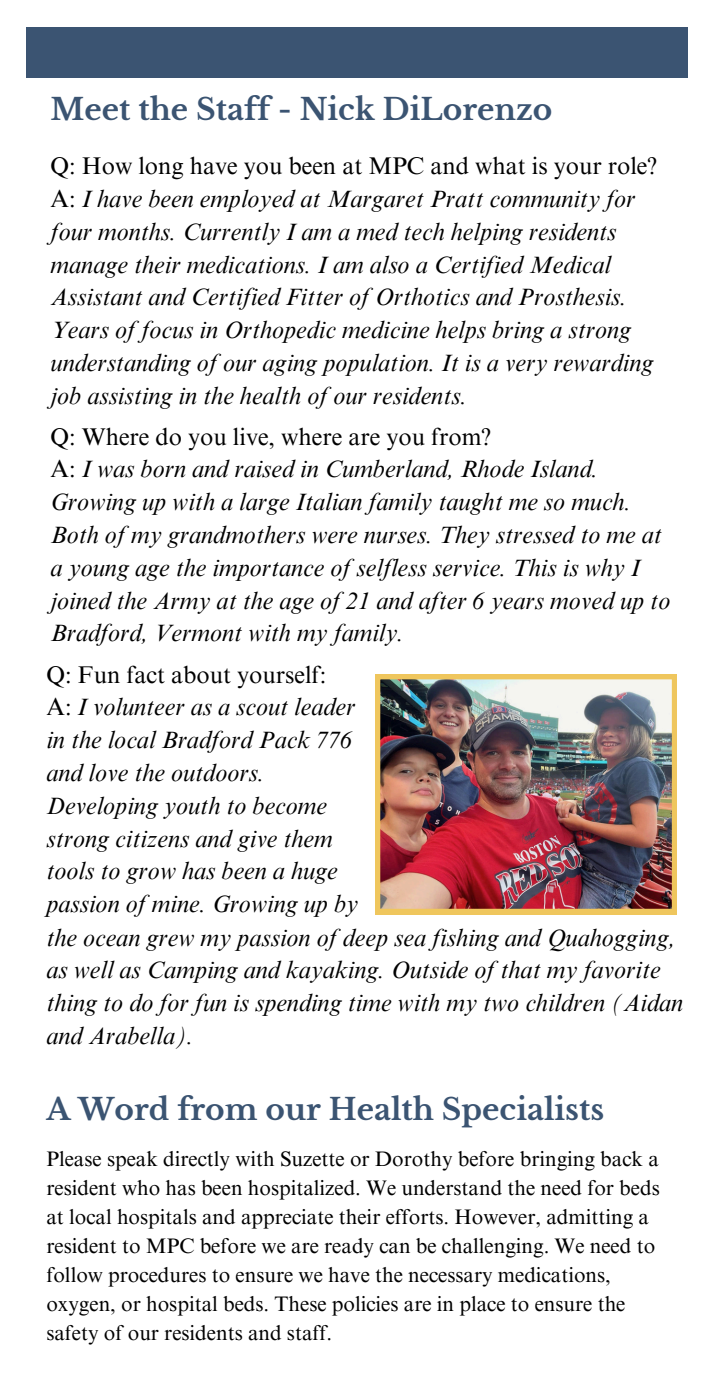
<style>
.page{position:relative;width:714px;height:1386px;background:#fff}
.page>*{position:absolute;margin:0;border:0;box-sizing:border-box;transform-origin:0 0}
.t1{font:700 29.57px "Libre Baskerville";color:#3b5472}
.t2{font:italic 24.15px/32.9px "Times NRMT Pro";color:#000}
.t3{font:21px/28.9px "Times NRMT Pro";color:#000}
.s1{font-style:normal}
</style>
<div class="page">
<div style="left:27px;top:27px;width:661px;height:50px;background:#3b5472"></div>
<img style="left:375px;top:674px;width:302px;height:240px">
<h2 class="t1" style="left:51px;top:92px;width:503px">Meet the Staff - Nick DiLorenzo</h2>
<h2 class="t2" style="left:51px;top:152px;width:608px"><span class="s1">Q: How long have you been at MPC and what is your role?<br>A:</span> I have been employed at Margaret Pratt community for four months. Currently I am a med tech helping residents manage their medications. I am also a Certified Medical Assistant and Certified Fitter of Orthotics and Prosthesis.<br>Years of focus in Orthopedic medicine helps bring a strong understanding of our aging population. It is a very rewarding job assisting in the health of our residents.</h2>
<h2 class="t2" style="left:51px;top:423px;width:621px"><span class="s1">Q: Where do you live, where are you from?<br>A:</span> I was born and raised in Cumberland, Rhode Island.<br>Growing up with a large Italian family taught me so much.<br>Both of my grandmothers were nurses. They stressed to me at a young age the importance of selfless service. This is why I joined the Army at the age of 21 and after 6 years moved up to Bradford, Vermont with my family.</h2>
<h2 class="t2" style="left:46px;top:661px;width:313px"><span class="s1">Q: Fun fact about yourself:<br>A:</span> I volunteer as a scout leader in the local Bradford Pack 776 and love the outdoors.<br>Developing youth to become strong citizens and give them tools to grow has been a huge passion of mine. Growing up by</h2>
<p class="t2" style="left:46px;top:924px;width:638px">the ocean grew my passion of deep sea fishing and Quahogging, as well as Camping and kayaking. Outside of that my favorite thing to do for fun is spending time with my two children (Aidan and Arabella).</p>
<p class="t1" style="left:46px;top:1091px;width:559px">A Word from our Health Specialists</p>
<h1 class="t3" style="left:46px;top:1147px;width:615px">Please speak directly with Suzette or Dorothy before bringing back a resident who has been hospitalized. We understand the need for beds at local hospitals and appreciate their efforts. However, admitting a resident to MPC before we are ready can be challenging. We need to follow procedures to ensure we have the necessary medications, oxygen, or hospital beds. These policies are in place to ensure the safety of our residents and staff.</h1>
</div>
